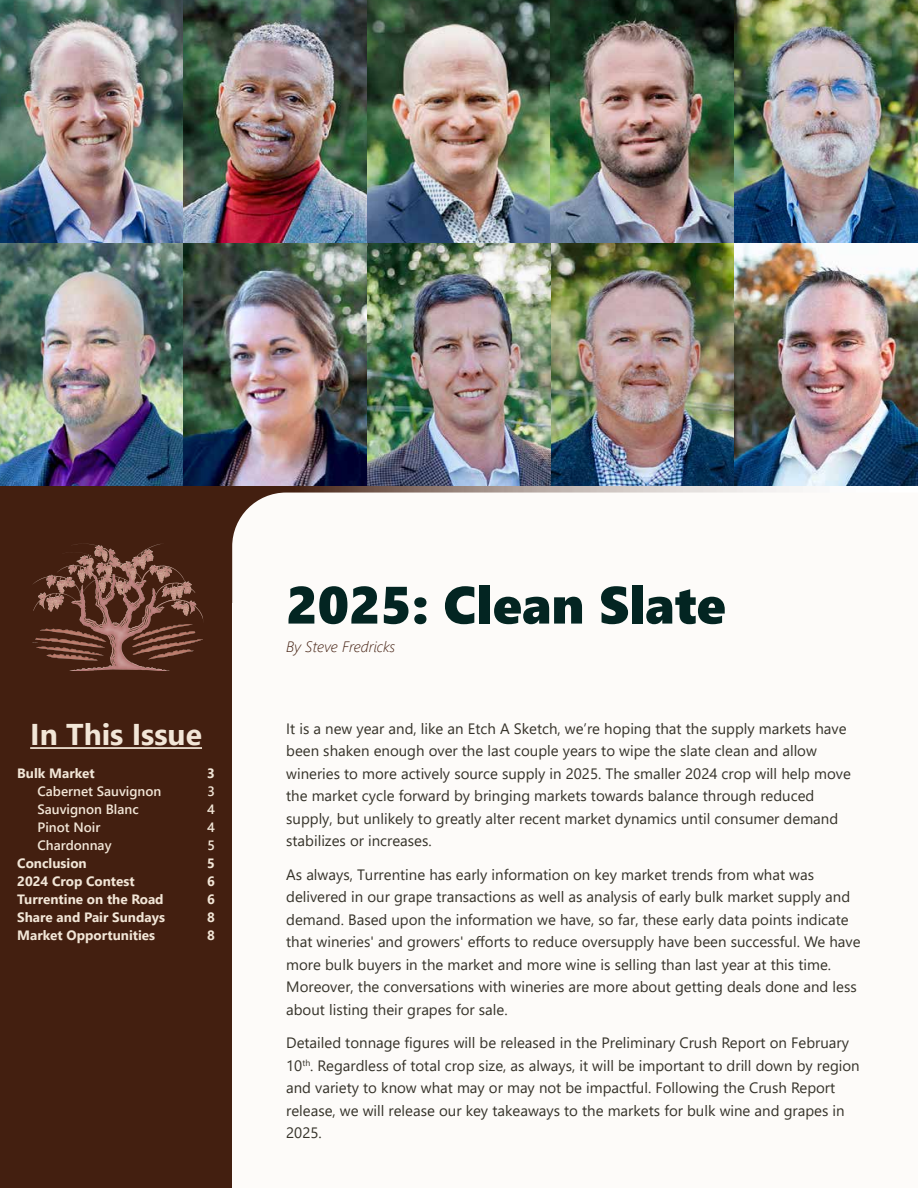
<style>
.page{position:relative;width:918px;height:1188px;background:#fff}
.page>*{position:absolute;margin:0;border:0;box-sizing:border-box;transform-origin:0 0}
.t1{font:52.5px "Segoe UI Black";color:#032522}
.t2{font:700 30px "Segoe UI";color:#f2e6d7}
.t3{font:15px/22.5px "Segoe UI";color:#353229}
.t4{font:italic 300 15px "Segoe UI";color:#431f10}
.t5{font:700 13.5px "Segoe UI";color:#f2e6d7}
.t6{font:600 13.5px "Segoe UI";color:#f2e6d7}
</style>
<div class="page">
<div style="left:0;top:486px;width:232px;height:702px;background:#431f10"></div>
<div style="left:17px;top:529px;width:200px;height:143px;background:#fff;opacity:.79"></div>
<img style="left:0;top:0;width:918px;height:486px">
<img style="left:225px;top:397px;width:693px;height:96px">
<hr style="left:30px;top:747px;width:172px;height:2px;background:#f2e6d7">
<h2 class="t2" style="left:30px;top:707px;width:173px">In This Issue</h2>
<p class="t5" style="left:17px;top:761px;width:79px">Bulk Market</p>
<p class="t5" style="left:207px;top:761px;width:9px">3</p>
<p class="t6" style="left:38px;top:779px;width:125px">Cabernet Sauvignon</p>
<p class="t6" style="left:207px;top:779px;width:9px">3</p>
<p class="t6" style="left:38px;top:797px;width:103px">Sauvignon Blanc</p>
<p class="t6" style="left:207px;top:797px;width:9px">4</p>
<p class="t6" style="left:38px;top:815px;width:64px">Pinot Noir</p>
<p class="t6" style="left:207px;top:815px;width:9px">4</p>
<p class="t6" style="left:38px;top:833px;width:76px">Chardonnay</p>
<p class="t6" style="left:207px;top:833px;width:9px">5</p>
<p class="t5" style="left:17px;top:851px;width:71px">Conclusion</p>
<p class="t5" style="left:207px;top:851px;width:9px">5</p>
<p class="t5" style="left:17px;top:869px;width:119px">2024 Crop Contest</p>
<p class="t5" style="left:207px;top:869px;width:9px">6</p>
<p class="t5" style="left:17px;top:887px;width:148px">Turrentine on the Road</p>
<p class="t5" style="left:207px;top:887px;width:9px">6</p>
<p class="t5" style="left:17px;top:905px;width:149px">Share and Pair Sundays</p>
<p class="t5" style="left:207px;top:905px;width:9px">8</p>
<p class="t5" style="left:17px;top:923px;width:139px">Market Opportunities</p>
<p class="t5" style="left:207px;top:923px;width:9px">8</p>
<h1 class="t1" style="left:286px;top:567px;width:441px">2025: Clean Slate</h1>
<p class="t4" style="left:286px;top:633px;width:111px">By Steve Fredricks</p>
<p class="t3" style="left:286px;top:716px;width:566px">It is a new year and, like an Etch A Sketch, we’re hoping that the supply markets have been shaken enough over the last couple years to wipe the slate clean and allow wineries to more actively source supply in 2025. The smaller 2024 crop will help move the market cycle forward by bringing markets towards balance through reduced supply, but unlikely to greatly alter recent market dynamics until consumer demand stabilizes or increases.</p>
<p class="t3" style="left:286px;top:862px;width:576px">As always, Turrentine has early information on key market trends from what was delivered in our grape transactions as well as analysis of early bulk market supply and demand. Based upon the information we have, so far, these early data points indicate that wineries' and growers' efforts to reduce oversupply have been successful. We have more bulk buyers in the market and more wine is selling than last year at this time.<br>Moreover, the conversations with wineries are more about getting deals done and less about listing their grapes for sale.</p>
<p class="t3" style="left:286px;top:1030px;width:575px">Detailed tonnage figures will be released in the Preliminary Crush Report on February 10<sup>th</sup>. Regardless of total crop size, as always, it will be important to drill down by region and variety to know what may or may not be impactful. Following the Crush Report release, we will release our key takeaways to the markets for bulk wine and grapes in 2025.</p>
</div>
